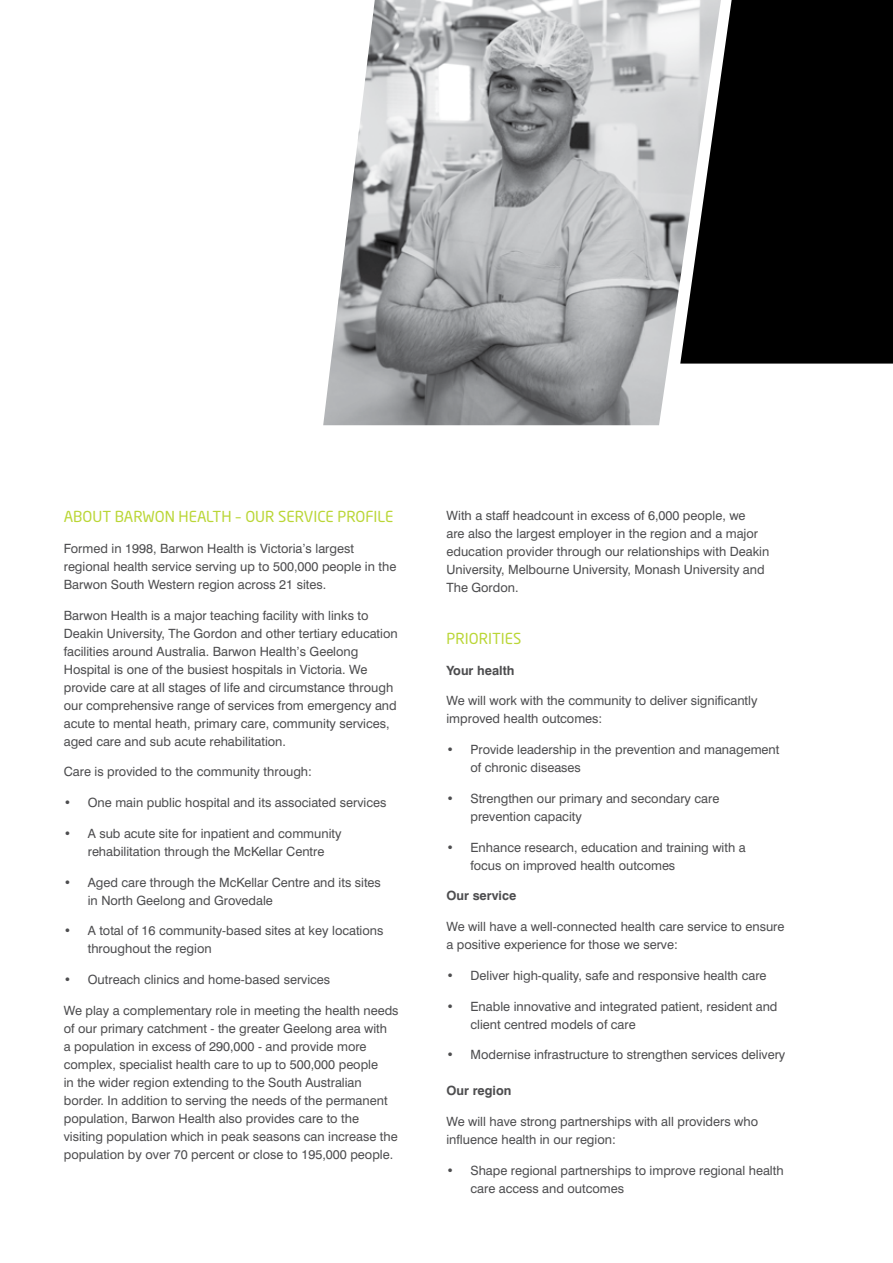
<style>
.page{position:relative;width:893px;height:1263px;background:#fff}
.page>*{position:absolute;margin:0;border:0;box-sizing:border-box;transform-origin:0 0}
.t1{font:15px "Neo Sans";color:#bad636}
.t2{font:12.75px/18px "Swiss 721 BT";color:#4d4d4f}
.t3{font:700 12.75px "Swiss 721 BT";color:#4d4d4f}
</style>
<div class="page">
<div style="left:721px;top:0;width:172px;height:364px;background:#000"></div>
<img style="left:323px;top:0;width:398px;height:425px">
<p class="t1" style="left:64px;top:507px;width:331px">ABOUT BARWON HEALTH – OUR SERVICE PROFILE</p>
<p class="t2" style="left:64px;top:539px;width:334px">Formed in 1998, Barwon Health is Victoria’s largest regional health service serving up to 500,000 people in the<br>Barwon South Western region across 21 sites.</p>
<p class="t2" style="left:64px;top:606px;width:335px">Barwon Health is a major teaching facility with links to Deakin University, The Gordon and other tertiary education facilities around Australia. Barwon Health’s Geelong Hospital is one of the busiest hospitals in Victoria. We provide care at all stages of life and circumstance through our comprehensive range of services from emergency and acute to mental heath, primary care, community services, aged care and sub acute rehabilitation.</p>
<p class="t2" style="left:64px;top:763px;width:250px">Care is provided to the community through:</p>
<p class="t2" style="left:64px;top:793px;width:324px">• One main public hospital and its associated services</p>
<p class="t2" style="left:64px;top:824px;width:279px;text-align:center">• A sub acute site for inpatient and community rehabilitation through the McKellar Centre</p>
<p class="t2" style="left:88px;top:873px;width:295px;text-indent:-24px">• Aged care through the McKellar Centre and its sites in North Geelong and Grovedale</p>
<p class="t2" style="left:88px;top:922px;width:297px;text-indent:-24px">• A total of 16 community-based sites at key locations throughout the region</p>
<p class="t2" style="left:64px;top:970px;width:268px">• Outreach clinics and home-based services</p>
<p class="t2" style="left:64px;top:1001px;width:336px">We play a complementary role in meeting the health needs of our primary catchment - the greater Geelong area with<br>a population in excess of 290,000 - and provide more complex, specialist health care to up to 500,000 people<br>in the wider region extending to the South Australian border. In addition to serving the needs of the permanent population, Barwon Health also provides care to the visiting population which in peak seasons can increase the population by over 70 percent or close to 195,000 people.</p>
<p class="t2" style="left:446px;top:506px;width:324px">With a staff headcount in excess of 6,000 people, we<br>are also the largest employer in the region and a major education provider through our relationships with Deakin University, Melbourne University, Monash University and The Gordon.</p>
<p class="t1" style="left:446px;top:629px;width:76px">PRIORITIES</p>
<p class="t3" style="left:446px;top:662px;width:69px">Your health</p>
<p class="t2" style="left:446px;top:692px;width:313px">We will work with the community to deliver significantly improved health outcomes:</p>
<p class="t2" style="left:470px;top:740px;width:310px;text-indent:-24px">• Provide leadership in the prevention and management of chronic diseases</p>
<p class="t2" style="left:470px;top:789px;width:250px;text-indent:-24px">• Strengthen our primary and secondary care prevention capacity</p>
<p class="t2" style="left:470px;top:838px;width:277px;text-indent:-24px">• Enhance research, education and training with a focus on improved health outcomes</p>
<p class="t3" style="left:446px;top:888px;width:71px">Our service</p>
<p class="t2" style="left:446px;top:917px;width:340px">We will have a well-connected health care service to ensure a positive experience for those we serve:</p>
<p class="t2" style="left:446px;top:966px;width:322px">• Deliver high-quality, safe and responsive health care</p>
<p class="t2" style="left:470px;top:997px;width:309px;text-indent:-24px">• Enable innovative and integrated patient, resident and client centred models of care</p>
<p class="t2" style="left:446px;top:1046px;width:340px">• Modernise infrastructure to strengthen services delivery</p>
<p class="t3" style="left:446px;top:1083px;width:66px">Our region</p>
<p class="t2" style="left:446px;top:1112px;width:313px">We will have strong partnerships with all providers who influence health in our region:</p>
<p class="t2" style="left:470px;top:1161px;width:315px;text-indent:-24px">• Shape regional partnerships to improve regional health care access and outcomes</p>
</div>
